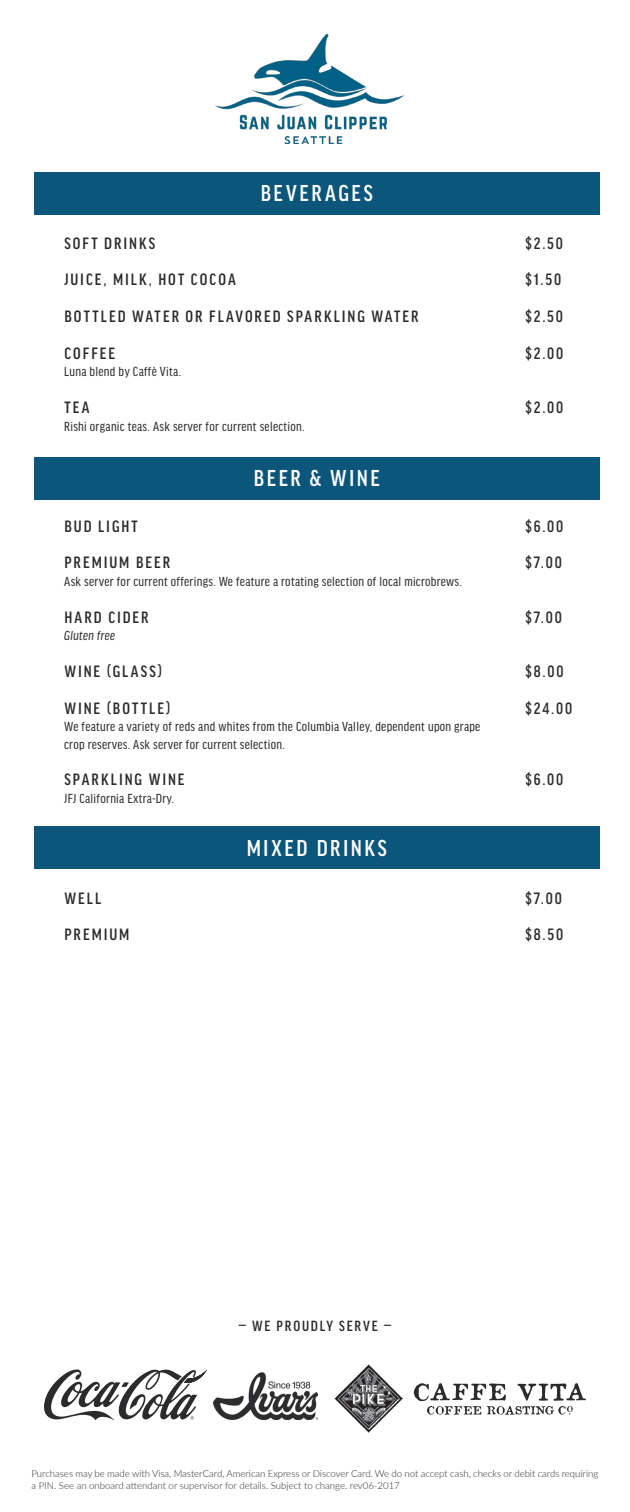
<style>
.page{position:relative;width:630px;height:1512px;background:#fff}
.page>*{position:absolute;margin:0;border:0;box-sizing:border-box;transform-origin:0 0}
.headings{font:500 condensed 24.5px "Good Headline Pro";letter-spacing:.11em;color:#fff}
.Paragraph_Style_2{font:500 condensed 17.5px "Good Headline Pro";letter-spacing:.115em;color:#2b2b2d}
.Paragraph_Style_2-2{font:500 condensed 15.75px "Good Headline Pro";letter-spacing:.12em;color:#2b2b2d}
.Paragraph_Style_2-3{font:condensed 14px/17.5px "Good Headline Pro";letter-spacing:.02em;color:#2b2b2d}
.Paragraph_Style_2-4{font:italic condensed 14px "Good Headline Pro";letter-spacing:.02em;color:#2b2b2d}
.t1{font:300 9.62px/12.2px "Lato";color:#2b2b2d}
</style>
<div class="page">
<div style="left:34px;top:172px;width:565px;height:42px;background:#0c567c"></div>
<img style="left:216px;top:35px;width:187px;height:109px">
<img style="left:213px;top:1372px;width:105px;height:48px">
<svg style="left:44px;top:1369px;width:163px;height:52px"></svg>
<img style="left:334px;top:1364px;width:68px;height:68px">
<svg style="left:414px;top:1383px;width:172px;height:32px"></svg>
<div style="left:34px;top:457px;width:565px;height:42px;background:#0c567c"></div>
<div style="left:34px;top:827px;width:565px;height:42px;background:#0c567c"></div>
<p class="headings" style="left:261px;top:180px;width:114px">BEVERAGES</p>
<p class="Paragraph_Style_2" style="left:64px;top:234px;width:92px">SOFT DRINKS</p>
<p class="Paragraph_Style_2" style="left:64px;top:271px;width:173px">JUICE, MILK, HOT COCOA</p>
<p class="Paragraph_Style_2" style="left:64px;top:307px;width:356px">BOTTLED WATER OR FLAVORED SPARKLING WATER</p>
<p class="Paragraph_Style_2" style="left:64px;top:344px;width:52px">COFFEE</p>
<p class="Paragraph_Style_2-3" style="left:64px;top:363px;width:118px">Luna blend by Caffè Vita.</p>
<p class="Paragraph_Style_2" style="left:64px;top:398px;width:27px">TEA</p>
<p class="Paragraph_Style_2-3" style="left:64px;top:417px;width:242px">Rishi organic teas. Ask server for current selection.</p>
<p class="headings" style="left:254px;top:465px;width:127px">BEER &amp; WINE</p>
<p class="Paragraph_Style_2" style="left:64px;top:517px;width:75px">BUD LIGHT</p>
<p class="Paragraph_Style_2" style="left:64px;top:554px;width:107px">PREMIUM BEER</p>
<p class="Paragraph_Style_2-3" style="left:64px;top:573px;width:399px">Ask server for current offerings. We feature a rotating selection of local microbrews.</p>
<p class="Paragraph_Style_2" style="left:64px;top:608px;width:86px">HARD CIDER</p>
<p class="Paragraph_Style_2-4" style="left:64px;top:628px;width:52px">Gluten free</p>
<p class="Paragraph_Style_2" style="left:64px;top:662px;width:99px">WINE (GLASS)</p>
<p class="Paragraph_Style_2" style="left:64px;top:699px;width:108px">WINE (BOTTLE)</p>
<p class="Paragraph_Style_2-3" style="left:64px;top:718px;width:418px">We feature a variety of reds and whites from the Columbia Valley, dependent upon grape crop reserves. Ask server for current selection.</p>
<p class="Paragraph_Style_2" style="left:64px;top:771px;width:122px">SPARKLING WINE</p>
<p class="Paragraph_Style_2-3" style="left:64px;top:790px;width:111px">JFJ California Extra-Dry.</p>
<p class="Paragraph_Style_2" style="left:64px;top:889px;width:38px">WELL</p>
<p class="Paragraph_Style_2" style="left:64px;top:926px;width:67px">PREMIUM</p>
<p class="headings" style="left:247px;top:835px;width:142px">MIXED DRINKS</p>
<p class="Paragraph_Style_2" style="left:525px;top:234px;width:39px">$2.50</p>
<p class="Paragraph_Style_2" style="left:525px;top:271px;width:37px">$1.50</p>
<p class="Paragraph_Style_2" style="left:525px;top:307px;width:39px">$2.50</p>
<p class="Paragraph_Style_2" style="left:525px;top:344px;width:39px">$2.00</p>
<p class="Paragraph_Style_2" style="left:525px;top:398px;width:39px">$2.00</p>
<p class="Paragraph_Style_2" style="left:525px;top:517px;width:39px">$6.00</p>
<p class="Paragraph_Style_2" style="left:525px;top:554px;width:38px">$7.00</p>
<p class="Paragraph_Style_2" style="left:525px;top:608px;width:38px">$7.00</p>
<p class="Paragraph_Style_2" style="left:525px;top:662px;width:40px">$8.00</p>
<p class="Paragraph_Style_2" style="left:525px;top:699px;width:48px">$24.00</p>
<p class="Paragraph_Style_2" style="left:525px;top:771px;width:39px">$6.00</p>
<p class="Paragraph_Style_2" style="left:525px;top:889px;width:38px">$7.00</p>
<p class="Paragraph_Style_2" style="left:525px;top:926px;width:39px">$8.50</p>
<p class="Paragraph_Style_2-2" style="left:239px;top:1318px;width:154px">— WE PROUDLY SERVE —</p>
<p class="t1" style="left:32px;top:1467px;width:568px">Purchases may be made with Visa, MasterCard, American Express or Discover Card. We do not accept cash, checks or debit cards requiring a PIN. See an onboard attendant or supervisor for details. Subject to change. rev06-2017</p>
</div>
